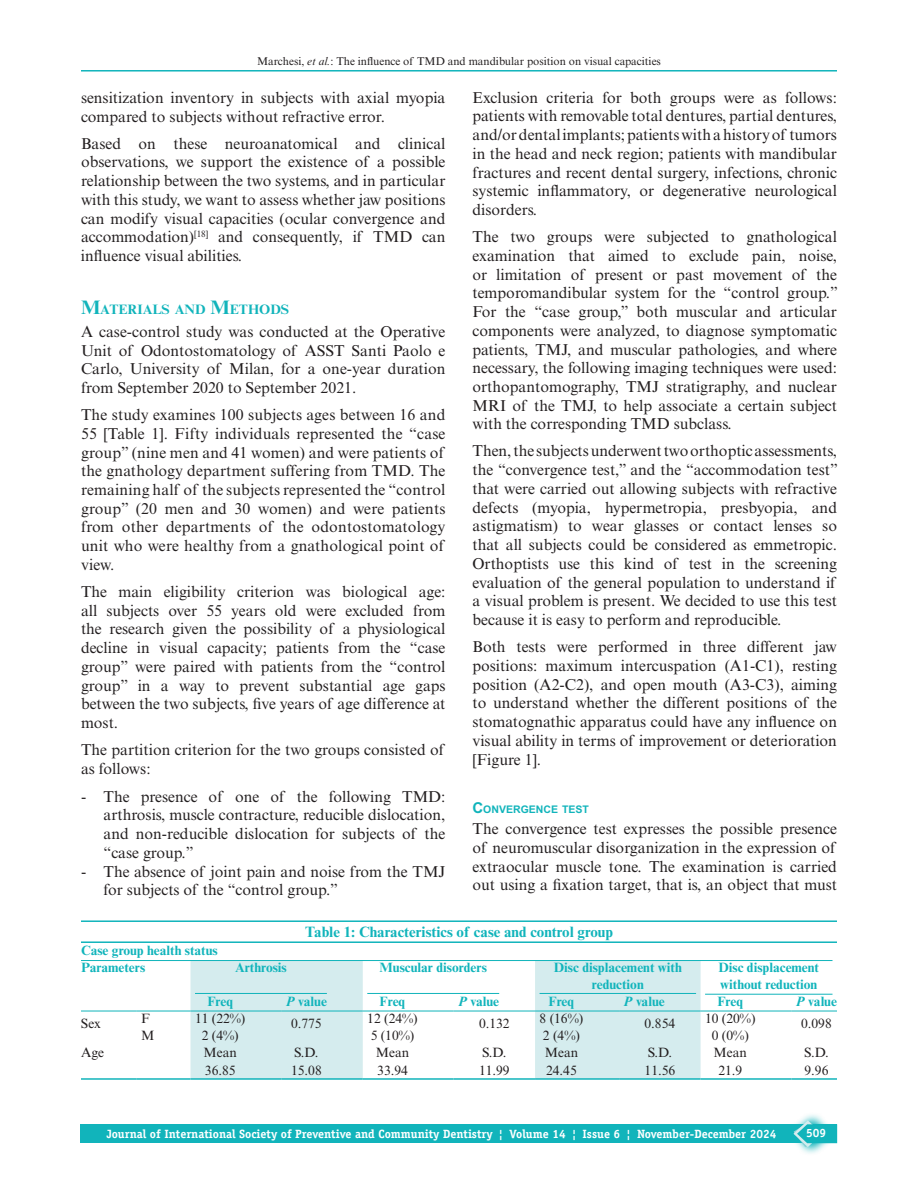
<style>
.page{position:relative;width:918px;height:1188px;background:#fff}
.page>*{position:absolute;margin:0;border:0;box-sizing:border-box;transform-origin:0 0}
.t1{font:15.75px/18.8px "Times New Roman MT Std";color:#231f20;text-align:justify}
.t2{font:700 15px "Times New Roman MT Std";color:#11b4bb}
.t3{font:700 13.65px "Times New Roman MT Std";color:#11b4bb}
.t4{font:700 13.5px/16.5px "Times New Roman MT Std";color:#11b4bb}
.t5{font:13.5px "Times New Roman MT Std";color:#231f20}
.t6{font:700 12px "Officina Serif";color:#fff}
.t7{font:11.25px "Times New Roman MT Std";color:#231f20}
.t8{font:700 10.5px "Arial MT Std";color:#11b4bb}
.s1{font-style:italic}
.s2{font-size:19.5px}
.s3{font-size:15px}
</style>
<div class="page">
<div style="left:81px;top:1124px;width:756px;height:19px;background:#11b4bb"></div>
<svg style="left:799px;top:1114px;width:25px;height:40px"></svg>
<svg style="left:793px;top:1120px;width:44px;height:27px"></svg>
<hr style="left:81px;top:70px;width:756px;height:2px;background:#11b4bb">
<hr style="left:81px;top:920px;width:756px;height:2px;background:#11b4bb">
<hr style="left:81px;top:941px;width:756px;height:2px;background:#11b4bb">
<svg style="left:191px;top:961px;width:510px;height:117px;fill:#d5ecee"></svg>
<hr style="left:81px;top:1011px;width:56px;height:1px;background:#11b4bb">
<hr style="left:137px;top:1011px;width:54px;height:1px;background:#11b4bb">
<hr style="left:191px;top:1011px;width:90px;height:1px;background:#11b4bb">
<hr style="left:281px;top:1011px;width:82px;height:1px;background:#11b4bb">
<hr style="left:363px;top:1011px;width:91px;height:1px;background:#11b4bb">
<hr style="left:454px;top:1011px;width:81px;height:1px;background:#11b4bb">
<hr style="left:535px;top:1011px;width:84px;height:1px;background:#11b4bb">
<hr style="left:619px;top:1011px;width:82px;height:1px;background:#11b4bb">
<hr style="left:701px;top:1011px;width:90px;height:1px;background:#11b4bb">
<hr style="left:791px;top:1011px;width:46px;height:1px;background:#11b4bb">
<hr style="left:81px;top:1078px;width:56px;height:2px;background:#11b4bb">
<hr style="left:137px;top:1078px;width:54px;height:2px;background:#11b4bb">
<hr style="left:191px;top:1078px;width:90px;height:2px;background:#11b4bb">
<hr style="left:281px;top:1078px;width:82px;height:2px;background:#11b4bb">
<hr style="left:363px;top:1078px;width:91px;height:2px;background:#11b4bb">
<hr style="left:454px;top:1078px;width:81px;height:2px;background:#11b4bb">
<hr style="left:535px;top:1078px;width:84px;height:2px;background:#11b4bb">
<hr style="left:619px;top:1078px;width:82px;height:2px;background:#11b4bb">
<hr style="left:701px;top:1078px;width:90px;height:2px;background:#11b4bb">
<hr style="left:791px;top:1078px;width:46px;height:2px;background:#11b4bb">
<hr style="left:81px;top:960px;width:751px;height:1px;background:#11b4bb">
<hr style="left:195px;top:993px;width:132px;height:1px;background:#11b4bb">
<hr style="left:367px;top:993px;width:132px;height:1px;background:#11b4bb">
<hr style="left:540px;top:993px;width:156px;height:1px;background:#11b4bb">
<hr style="left:705px;top:994px;width:128px;height:1px;background:#11b4bb">
<p class="t7" style="left:257px;top:54px;width:405px">Marchesi, <span class="s1">et al.</span>: The influence of TMD and mandibular position on visual capacities</p>
<p class="t1" style="left:81px;top:88px;width:366px">sensitization inventory in subjects with axial myopia compared to subjects without refractive error.</p>
<p class="t1" style="left:81px;top:134px;width:366px">Based on these neuroanatomical and clinical observations, we support the existence of a possible relationship between the two systems, and in particular with this study, we want to assess whether jaw positions can modify visual capacities (ocular convergence and accommodation)<sup>[18]</sup> and consequently, if TMD can influence visual abilities.</p>
<p class="t3" style="left:81px;top:300px;width:210px"><span class="s2">M</span>ATERIALS AND <span class="s2">M</span>ETHODS</p>
<p class="t1" style="left:81px;top:322px;width:366px">A case-control study was conducted at the Operative Unit of Odontostomatology of ASST Santi Paolo e Carlo, University of Milan, for a one-year duration from September 2020 to September 2021.</p>
<p class="t1" style="left:81px;top:405px;width:366px">The study examines 100 subjects ages between 16 and 55 [Table 1]. Fifty individuals represented the “case group” (nine men and 41 women) and were patients of the gnathology department suffering from TMD. The remaining half of the subjects represented the “control group” (20 men and 30 women) and were patients from other departments of the odontostomatology unit who were healthy from a gnathological point of view.</p>
<p class="t1" style="left:81px;top:582px;width:366px">The main eligibility criterion was biological age: all subjects over 55 years old were excluded from the research given the possibility of a physiological decline in visual capacity; patients from the “case group” were paired with patients from the “control group” in a way to prevent substantial age gaps between the two subjects, five years of age difference at most.</p>
<p class="t1" style="left:81px;top:740px;width:365px">The partition criterion for the two groups consisted of as follows:</p>
<p class="t1" style="left:104px;top:787px;width:344px;text-indent:-23px">- The presence of one of the following TMD: arthrosis, muscle contracture, reducible dislocation, and non-reducible dislocation for subjects of the “case group.”</p>
<p class="t1" style="left:104px;top:862px;width:344px;text-indent:-23px">- The absence of joint pain and noise from the TMJ for subjects of the “control group.”</p>
<p class="t1" style="left:473px;top:88px;width:366px">Exclusion criteria for both groups were as follows: patients with removable total dentures, partial dentures, and/or dental implants; patients with a history of tumors in the head and neck region; patients with mandibular fractures and recent dental surgery, infections, chronic systemic inflammatory, or degenerative neurological disorders.</p>
<p class="t1" style="left:473px;top:227px;width:367px">The two groups were subjected to gnathological examination that aimed to exclude pain, noise, or limitation of present or past movement of the temporomandibular system for the “control group.” For the “case group,” both muscular and articular components were analyzed, to diagnose symptomatic patients, TMJ, and muscular pathologies, and where necessary, the following imaging techniques were used: orthopantomography, TMJ stratigraphy, and nuclear MRI of the TMJ, to help associate a certain subject with the corresponding TMD subclass.</p>
<p class="t1" style="left:473px;top:442px;width:367px;text-align:left">Then, the subjects underwent two orthoptic assessments, the “convergence test,” and the “accommodation test” that were carried out allowing subjects with refractive defects (myopia, hypermetropia, presbyopia, and astigmatism) to wear glasses or contact lenses so that all subjects could be considered as emmetropic.<br>Orthoptists use this kind of test in the screening evaluation of the general population to understand if a visual problem is present. We decided to use this test because it is easy to perform and reproducible.</p>
<p class="t1" style="left:473px;top:637px;width:366px">Both tests were performed in three different jaw positions: maximum intercuspation (A1-C1), resting position (A2-C2), and open mouth (A3-C3), aiming to understand whether the different positions of the stomatognathic apparatus could have any influence on visual ability in terms of improvement or deterioration [Figure 1].</p>
<p class="t8" style="left:472px;top:803px;width:118px"><span class="s3">C</span>ONVERGENCE TEST</p>
<p class="t1" style="left:472px;top:819px;width:366px">The convergence test expresses the possible presence of neuromuscular disorganization in the expression of extraocular muscle tone. The examination is carried out using a fixation target, that is, an object that must</p>
<p class="t2" style="left:305px;top:923px;width:309px">Table 1: Characteristics of case and control group</p>
<p class="t4" style="left:81px;top:941px;width:138px;line-height:17.2px">Case group health status<br>Parameters</p>
<p class="t4" style="left:235px;top:959px;width:53px">Arthrosis</p>
<p class="t4" style="left:380px;top:959px;width:109px">Muscular disorders</p>
<p class="t4" style="left:554px;top:959px;width:129px;text-align:center">Disc displacement with reduction</p>
<p class="t4" style="left:718px;top:959px;width:102px">Disc displacement without reduction</p>
<p class="t5" style="left:81px;top:1016px;width:21px">Sex</p>
<p class="t4" style="left:207px;top:993px;width:27px">Freq</p>
<p class="t4" style="left:286px;top:993px;width:43px"><span class="s1">P</span> value</p>
<p class="t4" style="left:380px;top:993px;width:27px">Freq</p>
<p class="t4" style="left:458px;top:993px;width:43px"><span class="s1">P</span> value</p>
<p class="t4" style="left:549px;top:993px;width:27px">Freq</p>
<p class="t4" style="left:624px;top:993px;width:43px"><span class="s1">P</span> value</p>
<p class="t4" style="left:717px;top:993px;width:27px">Freq</p>
<p class="t4" style="left:796px;top:993px;width:43px"><span class="s1">P</span> value</p>
<p class="t5" style="left:141px;top:1011px;width:11px">F</p>
<p class="t5" style="left:195px;top:1011px;width:52px">11 (22%)</p>
<p class="t5" style="left:291px;top:1016px;width:32px">0.775</p>
<p class="t5" style="left:367px;top:1011px;width:52px">12 (24%)</p>
<p class="t5" style="left:479px;top:1016px;width:32px">0.132</p>
<p class="t5" style="left:540px;top:1011px;width:45px">8 (16%)</p>
<p class="t5" style="left:645px;top:1016px;width:32px">0.854</p>
<p class="t5" style="left:705px;top:1011px;width:52px">10 (20%)</p>
<p class="t5" style="left:801px;top:1016px;width:32px">0.098</p>
<p class="t5" style="left:141px;top:1028px;width:15px">M</p>
<p class="t5" style="left:202px;top:1028px;width:38px">2 (4%)</p>
<p class="t5" style="left:371px;top:1028px;width:45px">5 (10%)</p>
<p class="t5" style="left:543px;top:1028px;width:38px">2 (4%)</p>
<p class="t5" style="left:712px;top:1028px;width:38px">0 (0%)</p>
<p class="t5" style="left:81px;top:1045px;width:25px">Age</p>
<p class="t5" style="left:204px;top:1045px;width:35px">Mean</p>
<p class="t5" style="left:294px;top:1045px;width:26px">S.D.</p>
<p class="t5" style="left:376px;top:1045px;width:35px">Mean</p>
<p class="t5" style="left:482px;top:1045px;width:26px">S.D.</p>
<p class="t5" style="left:545px;top:1045px;width:35px">Mean</p>
<p class="t5" style="left:648px;top:1045px;width:26px">S.D.</p>
<p class="t5" style="left:714px;top:1045px;width:35px">Mean</p>
<p class="t5" style="left:804px;top:1045px;width:26px">S.D.</p>
<p class="t5" style="left:205px;top:1062px;width:32px">36.85</p>
<p class="t5" style="left:291px;top:1062px;width:32px">15.08</p>
<p class="t5" style="left:377px;top:1062px;width:32px">33.94</p>
<p class="t5" style="left:479px;top:1062px;width:32px">11.99</p>
<p class="t5" style="left:546px;top:1062px;width:32px">24.45</p>
<p class="t5" style="left:645px;top:1062px;width:32px">11.56</p>
<p class="t5" style="left:718px;top:1062px;width:25px">21.9</p>
<p class="t5" style="left:805px;top:1062px;width:25px">9.96</p>
<p class="t6" style="left:106px;top:1126px;width:672px">Journal of International Society of Preventive and Community Dentistry ¦ Volume 14 ¦ Issue 6 ¦ November-December 2024</p>
<p class="t6" style="left:806px;top:1126px;width:22px">509</p>
</div>
